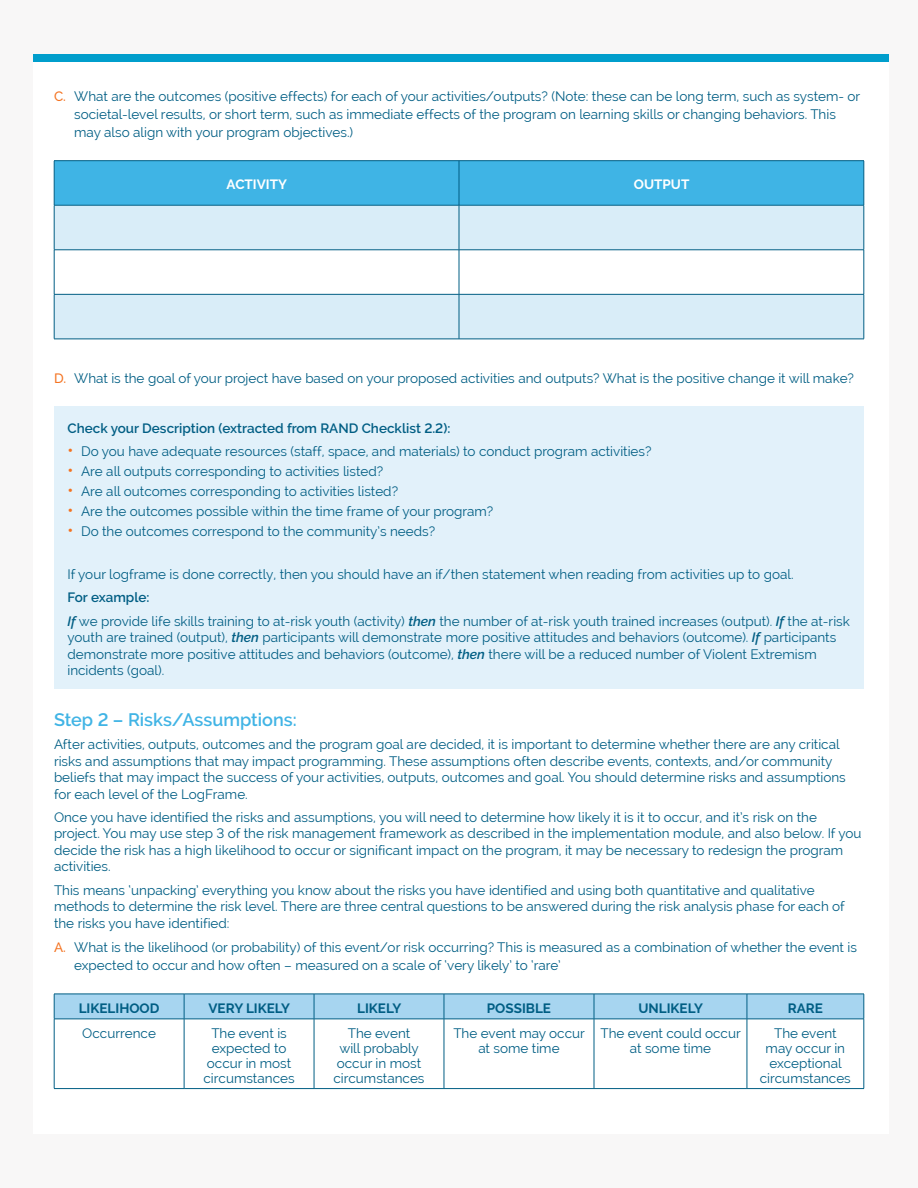
<style>
.page{position:relative;width:918px;height:1188px;background:#f8f7f7}
.page>*{position:absolute;margin:0;border:0;box-sizing:border-box;transform-origin:0 0}
.P1{font:600 18px "Raleway";color:#41b4e5}
.Body{font:13.5px/16.5px "Raleway";color:#015e84}
.CallOut{font:13.5px/15px "Raleway";color:#015e84;text-align:center}
.Body-2{font:600 13.5px "Raleway";color:#015e84}
.TableH1{font:700 13.5px "Raleway";color:#015e84}
.TableH1-2{font:700 13.5px "Raleway";color:#fff}
.s1{font-weight:500;color:#f47321}
.s2{font-weight:600;font-size:16.5px;color:#f47321}
.s3{font-weight:600;font-style:italic}
</style>
<div class="page">
<div style="left:33px;top:54px;width:856px;height:1080px;background:#fff"></div>
<div style="left:33px;top:54px;width:856px;height:8px;background:#009ecc"></div>
<div style="left:55px;top:161px;width:809px;height:44px;background:#3fb4e5"></div>
<svg style="left:55px;top:206px;width:809px;height:133px;fill:#d9edf8"></svg>
<hr style="left:54px;top:160px;width:405px;height:1px;background:#015e84">
<hr style="left:54px;top:161px;width:1px;height:44px;background:#015e84">
<hr style="left:459px;top:160px;width:405px;height:1px;background:#015e84">
<hr style="left:459px;top:161px;width:1px;height:44px;background:#015e84">
<hr style="left:864px;top:161px;width:1px;height:44px;background:#015e84">
<hr style="left:54px;top:205px;width:405px;height:1px;background:#015e84">
<hr style="left:54px;top:205px;width:1px;height:45px;background:#015e84">
<hr style="left:459px;top:205px;width:405px;height:1px;background:#015e84">
<hr style="left:459px;top:205px;width:1px;height:45px;background:#015e84">
<hr style="left:864px;top:205px;width:1px;height:45px;background:#015e84">
<hr style="left:54px;top:250px;width:405px;height:1px;background:#015e84">
<hr style="left:54px;top:250px;width:1px;height:44px;background:#015e84">
<hr style="left:459px;top:250px;width:405px;height:1px;background:#015e84">
<hr style="left:459px;top:250px;width:1px;height:44px;background:#015e84">
<hr style="left:864px;top:250px;width:1px;height:44px;background:#015e84">
<hr style="left:54px;top:294px;width:405px;height:1px;background:#015e84">
<hr style="left:54px;top:295px;width:1px;height:44px;background:#015e84">
<hr style="left:459px;top:294px;width:405px;height:1px;background:#015e84">
<hr style="left:459px;top:295px;width:1px;height:44px;background:#015e84">
<hr style="left:864px;top:295px;width:1px;height:44px;background:#015e84">
<hr style="left:54px;top:339px;width:405px;height:1px;background:#015e84">
<hr style="left:459px;top:339px;width:405px;height:1px;background:#015e84">
<div style="left:54px;top:406px;width:810px;height:283px;background:#e2f1fa"></div>
<svg style="left:54px;top:994px;width:811px;height:25px;background:#9ecfea"></svg>
<hr style="left:54px;top:1019px;width:130px;height:1px;background:#015e84">
<hr style="left:54px;top:1019px;width:1px;height:69px;background:#015e84">
<hr style="left:184px;top:1019px;width:130px;height:1px;background:#015e84">
<hr style="left:184px;top:1019px;width:1px;height:69px;background:#015e84">
<hr style="left:314px;top:1019px;width:130px;height:1px;background:#015e84">
<hr style="left:314px;top:1019px;width:1px;height:69px;background:#015e84">
<hr style="left:444px;top:1019px;width:150px;height:1px;background:#015e84">
<hr style="left:444px;top:1019px;width:1px;height:69px;background:#015e84">
<hr style="left:594px;top:1019px;width:153px;height:1px;background:#015e84">
<hr style="left:594px;top:1019px;width:1px;height:69px;background:#015e84">
<hr style="left:747px;top:1019px;width:117px;height:1px;background:#015e84">
<hr style="left:747px;top:1019px;width:1px;height:69px;background:#015e84">
<hr style="left:864px;top:1019px;width:1px;height:69px;background:#015e84">
<hr style="left:54px;top:1088px;width:130px;height:1px;background:#015e84">
<hr style="left:184px;top:1088px;width:130px;height:1px;background:#015e84">
<hr style="left:314px;top:1088px;width:130px;height:1px;background:#015e84">
<hr style="left:444px;top:1088px;width:150px;height:1px;background:#015e84">
<hr style="left:594px;top:1088px;width:153px;height:1px;background:#015e84">
<hr style="left:747px;top:1088px;width:117px;height:1px;background:#015e84">
<p class="Body" style="left:74px;top:87px;width:788px;line-height:18px;text-indent:-20px"><span class="s1">C.</span> What are the outcomes (positive effects) for each of your activities/outputs? (Note: these can be long term, such as system- or societal-level results, or short term, such as immediate effects of the program on learning skills or changing behaviors. This may also align with your program objectives.)</p>
<p class="TableH1-2" style="left:227px;top:177px;width:62px">ACTIVITY</p>
<p class="TableH1-2" style="left:634px;top:177px;width:57px">OUTPUT</p>
<p class="Body" style="left:54px;top:370px;width:802px"><span class="s1">D.</span> What is the goal of your project have based on your proposed activities and outputs? What is the positive change it will make?</p>
<p class="Body-2" style="left:68px;top:420px;width:384px">Check your Description (extracted from RAND Checklist 2.2):</p>
<p class="Body" style="left:68px;top:443px;width:586px"><span class="s2">•</span> Do you have adequate resources (staff, space, and materials) to conduct program activities?</p>
<p class="Body" style="left:68px;top:463px;width:317px"><span class="s2">•</span> Are all outputs corresponding to activities listed?</p>
<p class="Body" style="left:68px;top:483px;width:332px"><span class="s2">•</span> Are all outcomes corresponding to activities listed?</p>
<p class="Body" style="left:68px;top:503px;width:427px"><span class="s2">•</span> Are the outcomes possible within the time frame of your program?</p>
<p class="Body" style="left:68px;top:523px;width:369px"><span class="s2">•</span> Do the outcomes correspond to the community’s needs?</p>
<p class="Body" style="left:68px;top:566px;width:728px">If your logframe is done correctly, then you should have an if/then statement when reading from activities up to goal.</p>
<p class="Body-2" style="left:68px;top:590px;width:83px">For example:</p>
<p class="Body" style="left:68px;top:613px;width:784px"><span class="s3">If</span> we provide life skills training to at-risk youth (activity) <span class="s3">then</span> the number of at-risk youth trained increases (output). <span class="s3">If</span> the at-risk youth are trained (output), <span class="s3">then</span> participants will demonstrate more positive attitudes and behaviors (outcome). <span class="s3">If</span> participants demonstrate more positive attitudes and behaviors (outcome), <span class="s3">then</span> there will be a reduced number of Violent Extremism incidents (goal).</p>
<p class="P1" style="left:54px;top:709px;width:244px">Step 2 – Risks/Assumptions:</p>
<p class="Body" style="left:54px;top:736px;width:793px">After activities, outputs, outcomes and the program goal are decided, it is important to determine whether there are any critical risks and assumptions that may impact programming. These assumptions often describe events, contexts, and/or community beliefs that may impact the success of your activities, outputs, outcomes and goal. You should determine risks and assumptions for each level of the LogFrame.</p>
<p class="Body" style="left:54px;top:809px;width:809px">Once you have identified the risks and assumptions, you will need to determine how likely it is it to occur, and it’s risk on the project. You may use step 3 of the risk management framework as described in the implementation module, and also below. If you decide the risk has a high likelihood to occur or significant impact on the program, it may be necessary to redesign the program activities.</p>
<p class="Body" style="left:54px;top:882px;width:792px">This means ‘unpacking’ everything you know about the risks you have identified and using both quantitative and qualitative methods to determine the risk level. There are three central questions to be answered during the risk analysis phase for each of the risks you have identified:</p>
<p class="Body" style="left:74px;top:939px;width:784px;line-height:18px;text-indent:-20px"><span class="s1">A.</span> What is the likelihood (or probability) of this event/or risk occurring? This is measured as a combination of whether the event is expected to occur and how often – measured on a scale of ‘very likely’ to ‘rare’</p>
<p class="TableH1" style="left:79px;top:1000px;width:82px">LIKELIHOOD</p>
<p class="TableH1" style="left:208px;top:1000px;width:83px">VERY LIKELY</p>
<p class="TableH1" style="left:357px;top:1000px;width:46px">LIKELY</p>
<p class="TableH1" style="left:487px;top:1000px;width:66px">POSSIBLE</p>
<p class="TableH1" style="left:638px;top:1000px;width:66px">UNLIKELY</p>
<p class="TableH1" style="left:788px;top:1000px;width:36px">RARE</p>
<p class="CallOut" style="left:82px;top:1025px;width:75px">Occurrence</p>
<p class="CallOut" style="left:204px;top:1025px;width:93px">The event is expected to occur in most circumstances</p>
<p class="CallOut" style="left:333px;top:1025px;width:93px">The event<br>will probably occur in most circumstances</p>
<p class="CallOut" style="left:453px;top:1025px;width:133px">The event may occur at some time</p>
<p class="CallOut" style="left:600px;top:1025px;width:142px">The event could occur at some time</p>
<p class="CallOut" style="left:760px;top:1025px;width:93px">The event may occur in exceptional circumstances</p>
</div>
